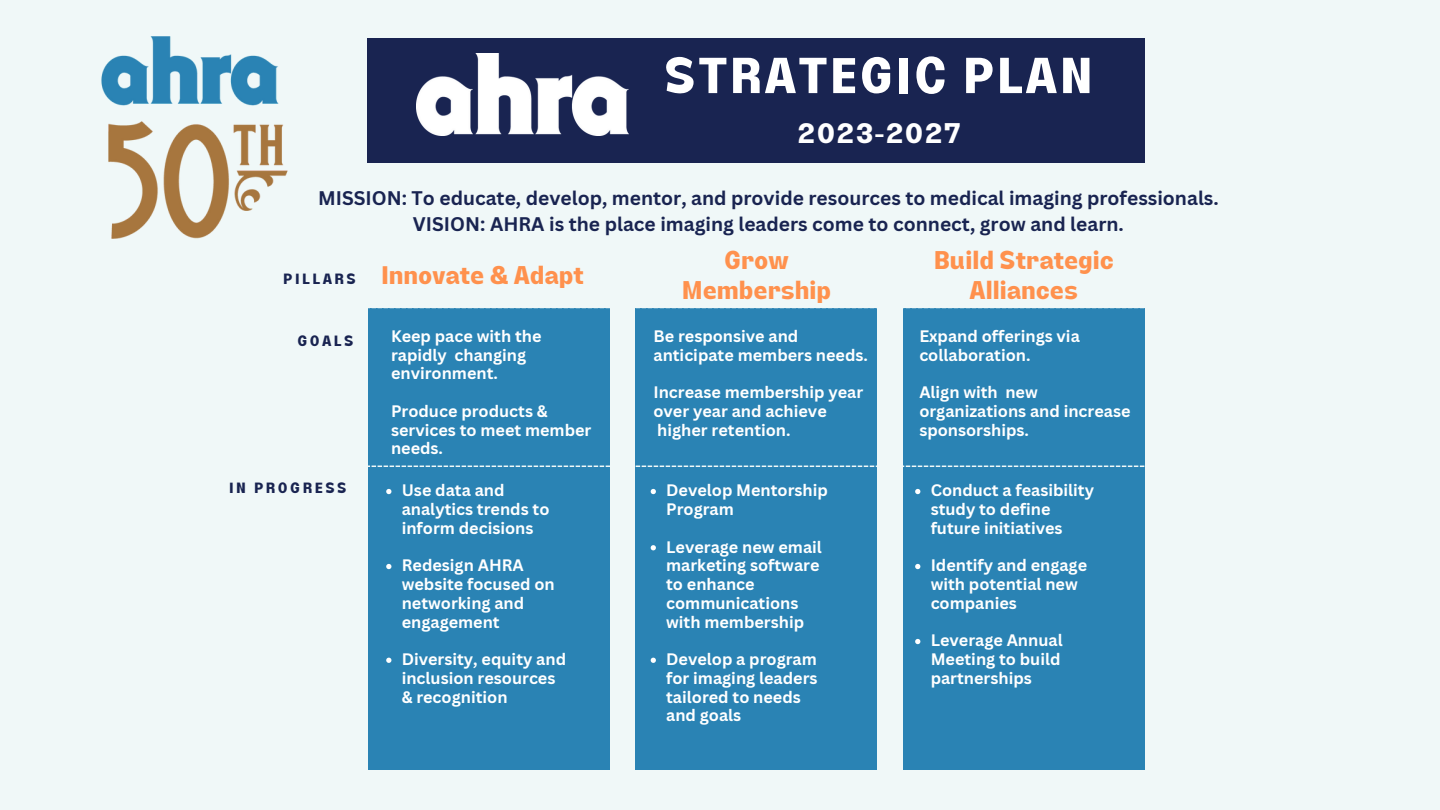
<style>
.page{position:relative;width:1440px;height:810px;background:#f0f8f8}
.page>*{position:absolute;margin:0;border:0;box-sizing:border-box;transform-origin:0 0}
.t1{font:700 50px "Lazord";letter-spacing:.05em;color:#fff}
.t2{font:700 27.8px "Lazord";letter-spacing:.05em;color:#fff}
.t3{font:700 25.4px/30px "Lazord";color:#ff914d;text-align:center}
.t4{font:700 19.2px/26.2px "Canva Sans";color:#192451;text-align:center}
.t5{font:700 16.2px/18.8px "Canva Sans";color:#fff}
.t6{font:700 14.8px "Lazord";letter-spacing:.17em;color:#192451}
</style>
<div class="page">
<div style="left:368px;top:308px;width:241px;height:461px;background:#2a83b4"></div>
<div style="left:368px;top:38px;width:777px;height:124px;background:#192451"></div>
<div style="left:636px;top:308px;width:241px;height:461px;background:#2a83b4"></div>
<div style="left:903px;top:308px;width:242px;height:461px;background:#2a83b4"></div>
<svg style="left:368px;top:466px;width:777px;height:1px"></svg>
<img style="left:417px;top:53px;width:211px;height:83px">
<img style="left:101px;top:36px;width:187px;height:203px">
<svg style="left:386px;top:489px;width:5px;height:5px"></svg>
<svg style="left:386px;top:564px;width:5px;height:5px"></svg>
<svg style="left:386px;top:658px;width:5px;height:5px"></svg>
<svg style="left:651px;top:489px;width:5px;height:5px"></svg>
<svg style="left:651px;top:545px;width:5px;height:5px"></svg>
<svg style="left:651px;top:658px;width:5px;height:5px"></svg>
<svg style="left:915px;top:489px;width:5px;height:5px"></svg>
<svg style="left:915px;top:564px;width:5px;height:5px"></svg>
<svg style="left:915px;top:639px;width:5px;height:5px"></svg>
<h1 class="t1" style="left:664px;top:57px;width:430px">STRATEGIC PLAN</h1>
<h2 class="t2" style="left:798px;top:123px;width:164px">2023-2027</h2>
<p class="t4" style="left:318px;top:185px;width:902px">MISSION: To educate, develop, mentor, and provide resources to medical imaging professionals.<br>VISION: AHRA is the place imaging leaders come to connect, grow and learn.</p>
<p class="t6" style="left:283px;top:273px;width:74px">PILLARS</p>
<p class="t6" style="left:297px;top:335px;width:58px">GOALS</p>
<p class="t6" style="left:229px;top:482px;width:119px">IN PROGRESS</p>
<h3 class="t3" style="left:381px;top:264px;width:204px">Innovate &amp; Adapt</h3>
<p class="t5" style="left:391px;top:326px;width:152px">Keep pace with the rapidly changing environment.</p>
<p class="t5" style="left:391px;top:401px;width:202px">Produce products &amp; services to meet member needs.</p>
<p class="t5" style="left:402px;top:481px;width:149px">Use data and analytics trends to inform decisions</p>
<p class="t5" style="left:402px;top:556px;width:155px">Redesign AHRA website focused on networking and engagement</p>
<p class="t5" style="left:402px;top:649px;width:166px">Diversity, equity and inclusion resources &amp; recognition</p>
<h3 class="t3" style="left:682px;top:249px;width:151px">Grow<br>Membership</h3>
<h3 class="t3" style="left:934px;top:249px;width:182px">Build Strategic<br>Alliances</h3>
<p class="t5" style="left:653px;top:326px;width:216px">Be responsive and anticipate members needs.</p>
<p class="t5" style="left:653px;top:382px;width:211px">Increase membership year over year and achieve higher retention.</p>
<p class="t5" style="left:919px;top:326px;width:162px">Expand offerings via collaboration.</p>
<p class="t5" style="left:919px;top:382px;width:213px">Align with new organizations and increase sponsorships.</p>
<p class="t5" style="left:666px;top:481px;width:163px">Develop Mentorship<br>Program</p>
<p class="t5" style="left:666px;top:537px;width:157px">Leverage new email marketing software to enhance communications with membership</p>
<p class="t5" style="left:666px;top:649px;width:153px">Develop a program for imaging leaders tailored to needs and goals</p>
<p class="t5" style="left:931px;top:481px;width:165px">Conduct a feasibility study to define future initiatives</p>
<p class="t5" style="left:931px;top:556px;width:158px">Identify and engage with potential new companies</p>
<p class="t5" style="left:931px;top:631px;width:134px">Leverage Annual<br>Meeting to build partnerships</p>
</div>
